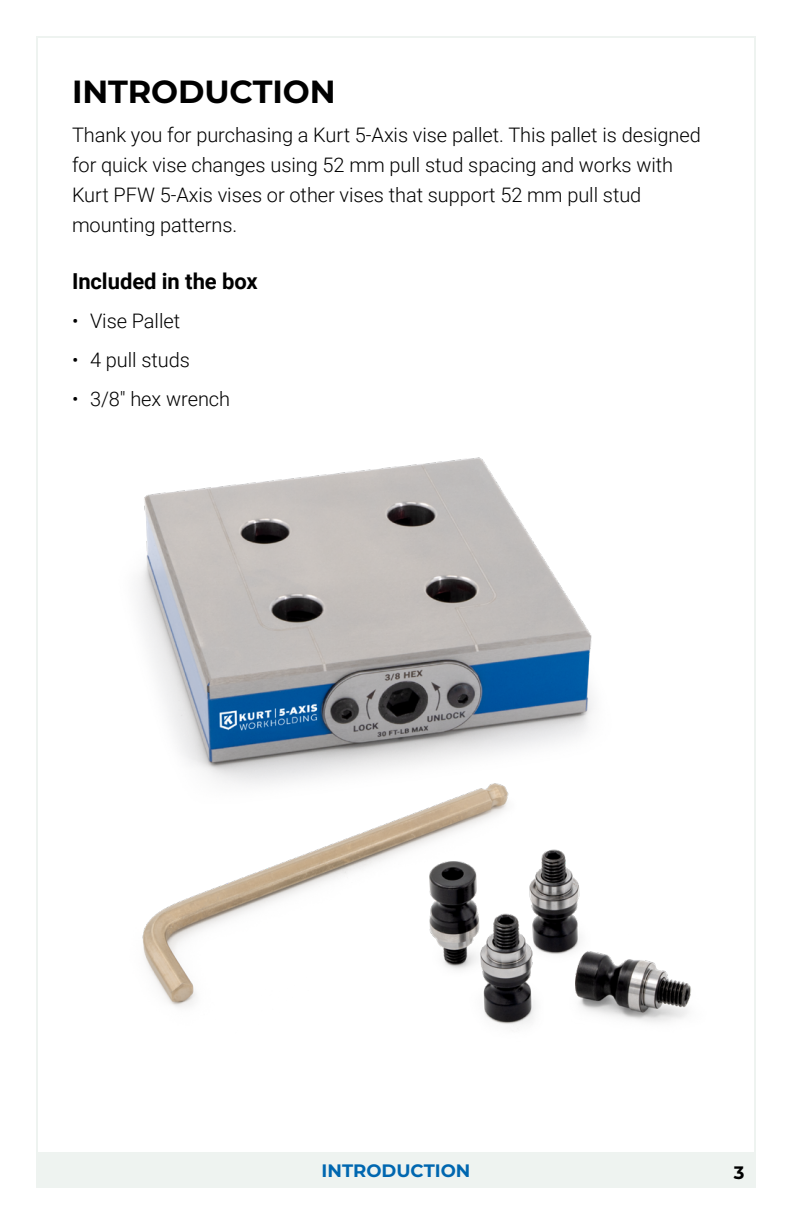
<style>
.page{position:relative;width:792px;height:1224px;background:#fff}
.page>*{position:absolute;margin:0;border:0;box-sizing:border-box;transform-origin:0 0}
.Bold_subhead_-_montserrat_16_12{font:700 32px "Montserrat";letter-spacing:-.005em;color:#000}
.body_text_bold_subhead_-_roboto_bold{font:700 22px "Roboto";letter-spacing:-.005em;color:#000}
.body_text_-_roboto_10_15{font:300 20px/30px "Roboto";letter-spacing:-.005em;color:#000}
.TOC_Blue_Bottom_in_List{font:700 18px "Montserrat";color:#0067b0}
.t1{font:700 18px "Montserrat";color:#000}
</style>
<div class="page">
<div style="left:36px;top:1152px;width:720px;height:35px;background:#eef3f0"></div>
<img style="left:138px;top:457px;width:455px;height:313px">
<img style="left:543px;top:849px;width:148px;height:173px">
<img style="left:142px;top:770px;width:401px;height:259px">
<p class="Bold_subhead_-_montserrat_16_12" style="left:72px;top:69px;width:265px">INTRODUCTION</p>
<p class="body_text_-_roboto_10_15" style="left:72px;top:119px;width:630px">Thank you for purchasing a Kurt 5-Axis vise pallet. This pallet is designed for quick vise changes using 52 mm pull stud spacing and works with Kurt PFW 5-Axis vises or other vises that support 52 mm pull stud mounting patterns.</p>
<p class="body_text_bold_subhead_-_roboto_bold" style="left:72px;top:266px;width:187px">Included in the box</p>
<p class="body_text_-_roboto_10_15" style="left:72px;top:305px;width:110px">• Vise Pallet</p>
<p class="body_text_-_roboto_10_15" style="left:72px;top:344px;width:119px">• 4 pull studs</p>
<p class="body_text_-_roboto_10_15" style="left:72px;top:383px;width:160px">• 3/8" hex wrench</p>
<p class="TOC_Blue_Bottom_in_List" style="left:322px;top:1157px;width:150px">INTRODUCTION</p>
<p class="t1" style="left:734px;top:1159px;width:12px">3</p>
</div>
